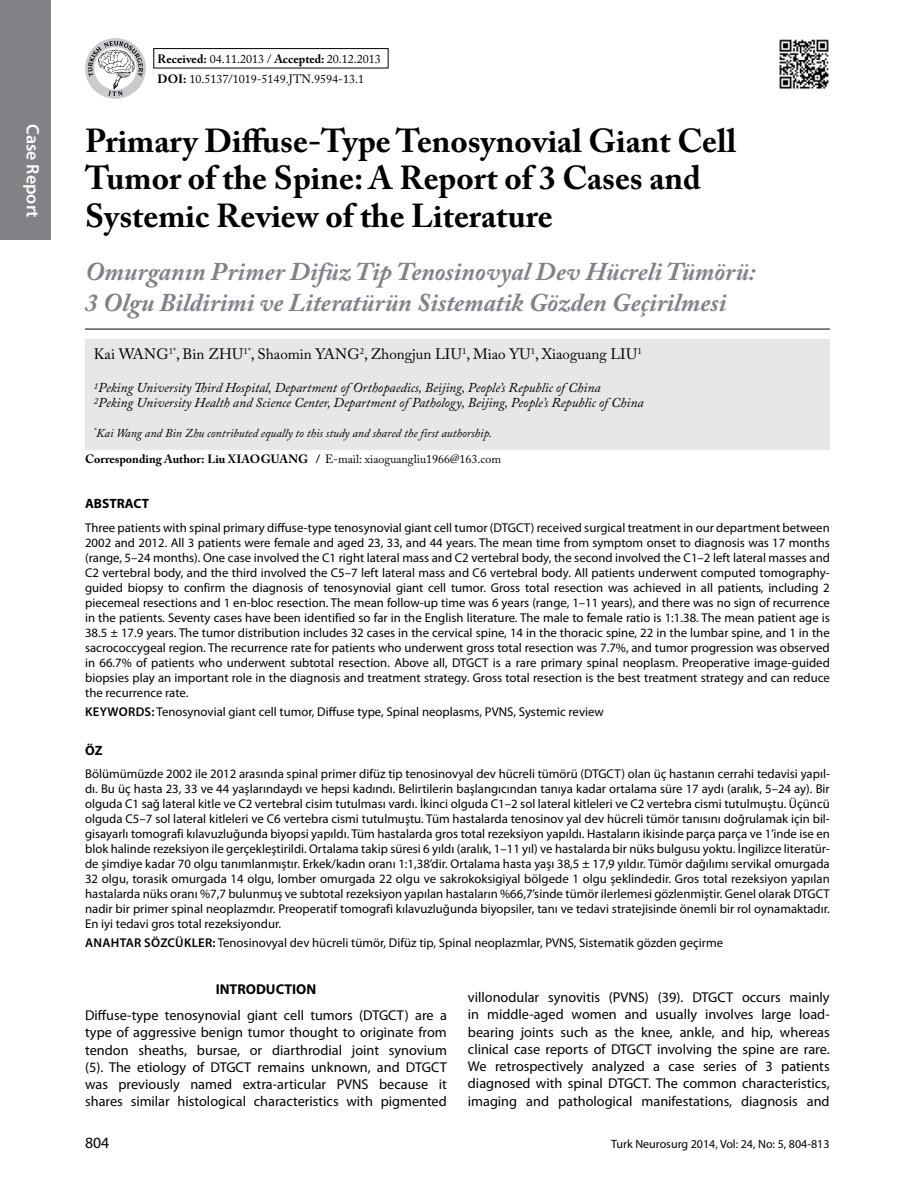
<style>
.page{position:relative;width:915px;height:1191px;background:#fff}
.page>*{position:absolute;margin:0;border:0;box-sizing:border-box;transform-origin:0 0}
.t1{font:700 33px/37.5px "Adobe Caslon Pro";color:#000}
.t2{font:italic 700 25.5px/31.5px "Adobe Caslon Pro";color:#808285}
.t3{font:600 18px "Myriad Pro";color:#fff}
.t4{font:15.75px "Myriad Pro";color:#000}
.t5{font:15px "Adobe Caslon Pro";color:#000}
.t6{font:14.25px/17.2px "Myriad Pro";color:#000;text-align:justify}
.t7{font:700 14.25px "Myriad Pro";color:#000}
.t8{font:italic 13.5px/15px "Adobe Caslon Pro";color:#000}
.t9{font:700 13.5px "Myriad Pro";color:#000}
.t10{font:12.75px/15px "Myriad Pro";color:#000;text-align:justify}
.t11{font:12px/20.2px "Adobe Caslon Pro";color:#000}
.t12{font:italic 12px "Adobe Caslon Pro";color:#000}
.t13{font:12px "Myriad Pro";color:#000}
.t14{font:700 12px "Adobe Caslon Pro";color:#000}
.s1{font-weight:700}
.s2{font-weight:600}
</style>
<div class="page">
<div style="left:0;top:0;width:51px;height:240px;background:#808285"></div>
<div style="left:153px;top:48px;width:235px;height:20px;border:1px solid #000"></div>
<div style="left:85px;top:38px;width:61px;height:61px;background:#c9cacc;border-radius:50%"></div>
<svg style="left:88px;top:41px;width:55px;height:55px"></svg>
<hr style="left:85px;top:329px;width:744px;height:1px;background:#000">
<div style="left:85px;top:339px;width:744px;height:110px;background:#e6e7e8"></div>
<img style="left:779px;top:39px;width:50px;height:50px">
<h3 class="t3" style="left:44px;top:124px;width:95px;rotate:90deg">CASE REPORT</h3>
<p class="t11" style="left:157px;top:48px;width:225px"><span class="s1">Received:</span> 04.11.2013 / <span class="s1">Accepted:</span> 20.12.2013<br><span class="s1">DOI:</span> 10.5137/1019-5149.JTN.9594-13.1</p>
<h1 class="t1" style="left:85px;top:122px;width:652px">Primary Diffuse-Type Tenosynovial Giant Cell<br>Tumor of the Spine: A Report of 3 Cases and<br>Systemic Review of the Literature</h1>
<h2 class="t2" style="left:85px;top:255px;width:671px">Omurganın Primer Difüz Tip Tenosinovyal Dev Hücreli Tümörü:<br>3 Olgu Bildirimi ve Literatürün Sistematik Gözden Geçirilmesi</h2>
<p class="t5" style="left:94px;top:345px;width:549px">Kai Wang<sup>1*</sup>, Bin Zhu <sup>1*</sup>, Shaomin Yang<sup>2</sup>, Zhongjun Lıu <sup>1</sup>, Miao Yu <sup>1</sup>, Xiaoguang Lıu <sup>1</sup></p>
<p class="t8" style="left:94px;top:380px;width:551px"><sup>1</sup>Peking University Third Hospital, Department of Orthopaedics, Beijing, People’s Republic of China<br><sup>2</sup>Peking University Health and Science Center, Department of Pathology, Beijing, People’s Republic of China</p>
<p class="t12" style="left:94px;top:426px;width:399px"><sup>*</sup>Kai Wang and Bin Zhu contributed equally to this study and shared the first authorship.</p>
<p class="t14" style="left:85px;top:452px;width:167px">Corresponding Author: Liu XIaoguang</p>
<p class="t11" style="left:315px;top:449px;width:187px"><span class="s1">/</span> E-mail: xiaoguangliu1966@163.com</p>
<p class="t9" style="left:85px;top:495px;width:65px">ABSTRACT</p>
<p class="t10" style="left:85px;top:520px;width:746px">Three patients with spinal primary diffuse-type tenosynovial giant cell tumor (DTGCT) received surgical treatment in our department between 2002 and 2012. All 3 patients were female and aged 23, 33, and 44 years. The mean time from symptom onset to diagnosis was 17 months (range, 5–24 months). One case involved the C1 right lateral mass and C2 vertebral body, the second involved the C1–2 left lateral masses and C2 vertebral body, and the third involved the C5–7 left lateral mass and C6 vertebral body. All patients underwent computed tomography&shy;guided biopsy to confirm the diagnosis of tenosynovial giant cell tumor. Gross total resection was achieved in all patients, including 2 piecemeal resections and 1 en-bloc resection. The mean follow-up time was 6 years (range, 1–11 years), and there was no sign of recurrence in the patients. Seventy cases have been identified so far in the English literature. The male to female ratio is 1:1.38. The mean patient age is 38.5 ± 17.9 years. The tumor distribution includes 32 cases in the cervical spine, 14 in the thoracic spine, 22 in the lumbar spine, and 1 in the sacrococcygeal region. The recurrence rate for patients who underwent gross total resection was 7.7%, and tumor progression was observed in 66.7% of patients who underwent subtotal resection. Above all, DTGCT is a rare primary spinal neoplasm. Preoperative image-guided biopsies play an important role in the diagnosis and treatment strategy. Gross total resection is the best treatment strategy and can reduce the recurrence rate.</p>
<p class="t10" style="left:85px;top:704px;width:520px"><span class="s2">KEYWORDS:</span> Tenosynovial giant cell tumor, Diffuse type, Spinal neoplasms, PVNS, Systemic review</p>
<p class="t9" style="left:85px;top:741px;width:19px">ÖZ</p>
<p class="t10" style="left:85px;top:766px;width:746px">Bölümümüzde 2002 ile 2012 arasında spinal primer difüz tip tenosinovyal dev hücreli tümörü (DTGCT) olan üç hastanın cerrahi tedavisi yapıl&shy;dı. Bu üç hasta 23, 33 ve 44 yaşlarındaydı ve hepsi kadındı. Belirtilerin başlangıcından tanıya kadar ortalama süre 17 aydı (aralık, 5–24 ay). Bir olguda C1 sağ lateral kitle ve C2 vertebral cisim tutulması vardı. İkinci olguda C1–2 sol lateral kitleleri ve C2 vertebra cismi tutulmuştu. Üçüncü olguda C5–7 sol lateral kitleleri ve C6 vertebra cismi tutulmuştu. Tüm hastalarda tenosinov yal dev hücreli tümör tanısını doğrulamak için bil&shy;gisayarlı tomografi kılavuzluğunda biyopsi yapıldı. Tüm hastalarda gros total rezeksiyon yapıldı. Hastaların ikisinde parça parça ve 1’inde ise en blok halinde rezeksiyon ile gerçekleştirildi. Ortalama takip süresi 6 yıldı (aralık, 1–11 yıl) ve hastalarda bir nüks bulgusu yoktu. İngilizce literatür&shy;de şimdiye kadar 70 olgu tanımlanmıştır. Erkek/kadın oranı 1:1,38’dir. Ortalama hasta yaşı 38,5 ± 17,9 yıldır. Tümör dağılımı servikal omurgada 32 olgu, torasik omurgada 14 olgu, lomber omurgada 22 olgu ve sakrokoksigiyal bölgede 1 olgu şeklindedir. Gros total rezeksiyon yapılan hastalarda nüks oranı %7,7 bulunmuş ve subtotal rezeksiyon yapılan hastaların %66,7’sinde tümör ilerlemesi gözlenmiştir. Genel olarak DTGCT nadir bir primer spinal neoplazmdır. Preoperatif tomografi kılavuzluğunda biyopsiler, tanı ve tedavi stratejisinde önemli bir rol oynamaktadır.<br>En iyi tedavi gros total rezeksiyondur.</p>
<p class="t10" style="left:85px;top:935px;width:639px"><span class="s2">ANAHTAR SÖZCÜKLER:</span> Tenosinovyal dev hücreli tümör, Difüz tip, Spinal neoplazmlar, PVNS, Sistematik gözden geçirme</p>
<p class="t7" style="left:215px;top:980px;width:102px">INTRODUCTION</p>
<p class="t6" style="left:85px;top:1006px;width:363px">Diffuse-type tenosynovial giant cell tumors (DTGCT) are a type of aggressive benign tumor thought to originate from tendon sheaths, bursae, or diarthrodial joint synovium (5). The etiology of DTGCT remains unknown, and DTGCT was previously named extra-articular PVNS because it shares similar histological characteristics with pigmented</p>
<p class="t6" style="left:468px;top:988px;width:363px">villonodular synovitis (PVNS) (39). DTGCT occurs mainly in middle-aged women and usually involves large load&shy;bearing joints such as the knee, ankle, and hip, whereas clinical case reports of DTGCT involving the spine are rare.<br>We retrospectively analyzed a case series of 3 patients diagnosed with spinal DTGCT. The common characteristics, imaging and pathological manifestations, diagnosis and</p>
<p class="t4" style="left:85px;top:1133px;width:26px">804</p>
<p class="t13" style="left:611px;top:1137px;width:220px">Turk Neurosurg 2014, Vol: 24, No: 5, 804-813</p>
</div>
